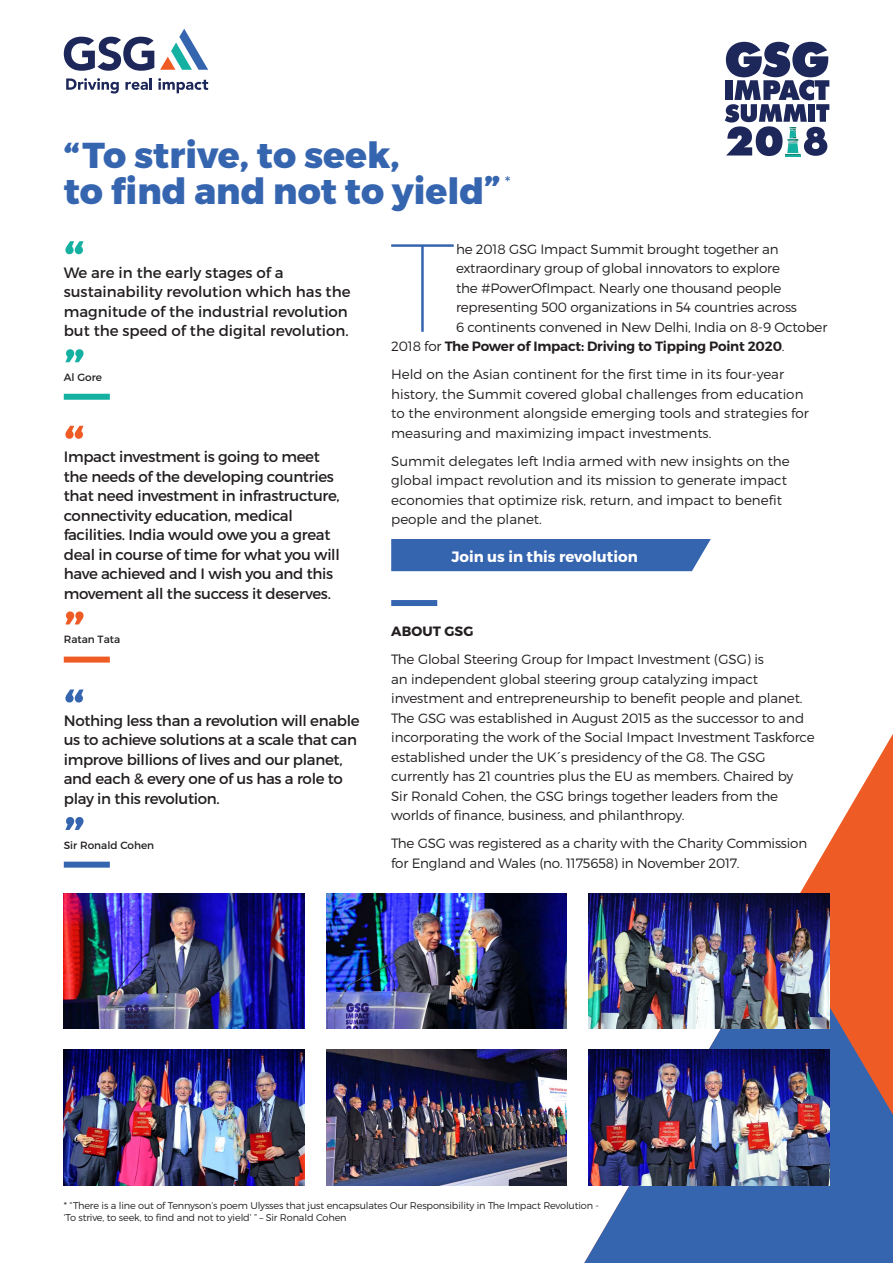
<style>
.page{position:relative;width:893px;height:1263px;background:#fff}
.page>*{position:absolute;margin:0;border:0;box-sizing:border-box;transform-origin:0 0}
.t1{font:100 125.1px "Montserrat";color:#3665b0}
.t2{font:600 54px "Montserrat";color:#14b1a3}
.t3{font:600 54px "Montserrat";color:#ef5b25}
.t4{font:600 54px "Montserrat";color:#3665b0}
.t5{font:800 36px/36px "Montserrat";color:#3665b0}
.t6{font:15px/19.5px "Montserrat";letter-spacing:-.02em;color:#231f20}
.t7{font:15px/19.5px "Montserrat";color:#231f20}
.t8{font:700 15px "Montserrat";color:#fff}
.t9{font:300 13.5px/19.5px "Montserrat";letter-spacing:-.01em;color:#231f20}
.t10{font:600 13.5px "Montserrat";letter-spacing:-.015em;color:#231f20}
.t11{font:700 13.5px "Montserrat";letter-spacing:.01em;color:#231f20}
.t12{font:10.5px "Montserrat";color:#231f20}
.t13{font:300 9.75px/12px "Montserrat";letter-spacing:-.015em;color:#231f20}
.s1{font-weight:300}
</style>
<div class="page">
<svg style="left:800px;top:734px;width:93px;height:191px;fill:#ef5b25"></svg>
<svg style="left:584px;top:925px;width:309px;height:338px;background:#6f749e"></svg>
<img style="left:64px;top:893px;width:241px;height:136px">
<img style="left:64px;top:1050px;width:241px;height:135px">
<img style="left:326px;top:893px;width:241px;height:136px">
<img style="left:326px;top:1050px;width:241px;height:135px">
<img style="left:588px;top:893px;width:241px;height:136px">
<img style="left:588px;top:1050px;width:241px;height:135px">
<svg style="left:66px;top:78px;width:53px;height:16px"></svg>
<svg style="left:125px;top:78px;width:27px;height:12px"></svg>
<svg style="left:158px;top:78px;width:50px;height:15px"></svg>
<svg style="left:160px;top:29px;width:48px;height:41px"></svg>
<svg style="left:64px;top:37px;width:90px;height:34px"></svg>
<div style="left:391px;top:539px;width:320px;height:32px;background:#3665b0"></div>
<svg style="left:725px;top:42px;width:104px;height:115px"></svg>
<div style="left:391px;top:600px;width:46px;height:6px;background:#3665b0"></div>
<div style="left:64px;top:394px;width:46px;height:6px;background:#14b1a3"></div>
<div style="left:64px;top:657px;width:46px;height:6px;background:#ef5b25"></div>
<div style="left:64px;top:862px;width:46px;height:6px;background:#3665b0"></div>
<h3 class="t5" style="left:64px;top:138px;width:448px">“To strive, to seek,<br>to find and not to yield” <sup>*</sup></h3>
<h2 class="t2" style="left:64px;top:227px;width:21px">“</h2>
<p class="t7" style="left:64px;top:262px;width:288px">We are in the early stages of a sustainability revolution which has the magnitude of the industrial revolution but the speed of the digital revolution.</p>
<h2 class="t2" style="left:64px;top:334px;width:22px">”</h2>
<p class="t12" style="left:64px;top:371px;width:40px">Al Gore</p>
<h2 class="t3" style="left:64px;top:411px;width:21px">“</h2>
<p class="t6" style="left:64px;top:447px;width:278px">Impact investment is going to meet the needs of the developing countries that need investment in infrastructure, connectivity education, medical facilities. India would owe you a great deal in course of time for what you will have achieved and I wish you and this movement all the success it deserves.</p>
<p class="t12" style="left:64px;top:633px;width:58px">Ratan Tata</p>
<h2 class="t3" style="left:64px;top:597px;width:22px">”</h2>
<h2 class="t4" style="left:64px;top:675px;width:21px">“</h2>
<p class="t6" style="left:64px;top:711px;width:297px">Nothing less than a revolution will enable us to achieve solutions at a scale that can improve billions of lives and our planet, and each &amp; every one of us has a role to play in this revolution.</p>
<p class="t12" style="left:64px;top:838px;width:92px">Sir Ronald Cohen</p>
<h2 class="t4" style="left:64px;top:802px;width:22px">”</h2>
<h1 class="t1" style="left:390px;top:211px;width:67px">T</h1>
<p class="t9" style="left:456px;top:239px;width:324px">he 2018 GSG Impact Summit brought together an</p>
<p class="t9" style="left:456px;top:258px;width:326px">extraordinary group of global innovators to explore</p>
<p class="t9" style="left:456px;top:278px;width:327px">the #PowerOfImpact. Nearly one thousand people</p>
<p class="t9" style="left:456px;top:297px;width:343px">representing 500 organizations in 54 countries across</p>
<p class="t9" style="left:456px;top:317px;width:373px">6 continents convened in New Delhi, India on 8-9 October</p>
<p class="t10" style="left:391px;top:338px;width:395px"><span class="s1">2018 for</span> The Power of Impact: Driving to Tipping Point 2020<span class="s1">.</span></p>
<p class="t9" style="left:391px;top:364px;width:419px">Held on the Asian continent for the first time in its four-year history, the Summit covered global challenges from education to the environment alongside emerging tools and strategies for measuring and maximizing impact investments.</p>
<p class="t9" style="left:391px;top:451px;width:400px">Summit delegates left India armed with new insights on the global impact revolution and its mission to generate impact economies that optimize risk, return, and impact to benefit people and the planet.</p>
<p class="t8" style="left:451px;top:547px;width:188px">Join us in this revolution</p>
<p class="t11" style="left:391px;top:623px;width:84px">About GSG</p>
<p class="t9" style="left:391px;top:649px;width:425px">The Global Steering Group for Impact Investment (GSG) is<br>an independent global steering group catalyzing impact investment and entrepreneurship to benefit people and planet.<br>The GSG was established in August 2015 as the successor to and incorporating the work of the Social Impact Investment Taskforce established under the UK´s presidency of the G8. The GSG currently has 21 countries plus the EU as members. Chaired by<br>Sir Ronald Cohen, the GSG brings together leaders from the worlds of finance, business, and philanthropy.</p>
<p class="t9" style="left:391px;top:833px;width:418px">The GSG was registered as a charity with the Charity Commission for England and Wales (no. 1175658) in November 2017.</p>
<p class="t13" style="left:64px;top:1199px;width:537px">* “There is a line out of Tennyson’s poem Ulysses that just encapsulates Our Responsibility in The Impact Revolution - ‘To strive, to seek, to find and not to yield’ ” – Sir Ronald Cohen</p>
</div>
